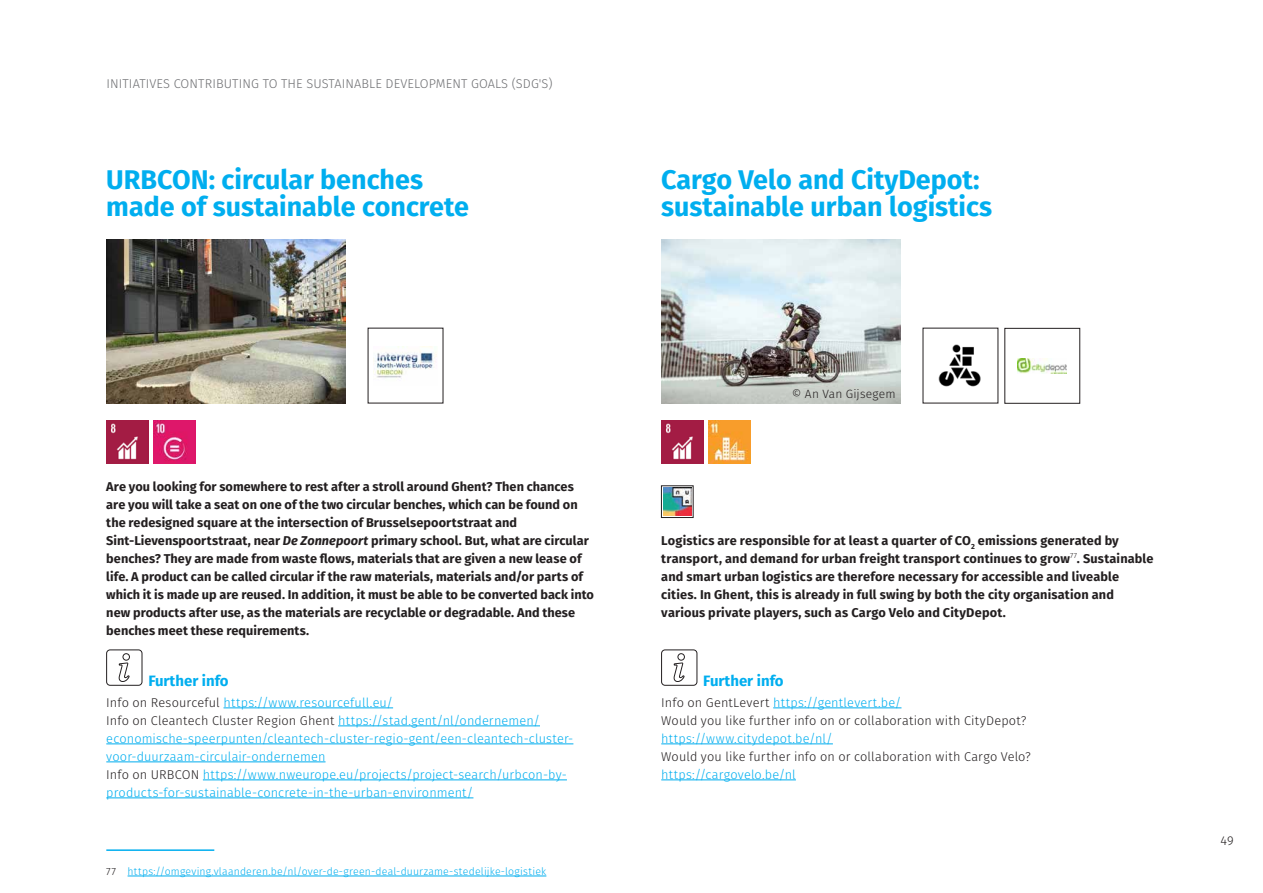
<style>
.page{position:relative;width:1263px;height:893px;background:#fff}
.page>*{position:absolute;margin:0;border:0;box-sizing:border-box;transform-origin:0 0}
.t1{font:700 27px/27px "Fira Sans";color:#00aeef}
.t2{font:700 15px "Fira Sans";color:#00aeef}
.t3{font:700 12.75px/18px "Fira Sans";letter-spacing:.005em;color:#231f20}
.t4{font:300 12.75px/18px "Fira Sans";letter-spacing:.01em;color:#00aeef}
.t5{font:300 12.75px/18px "Fira Sans";letter-spacing:.01em;color:#231f20}
.t6{font:300 12.75px "Fira Sans";letter-spacing:.01em;color:#6c6d70}
.t7{font:300 12px "Fira Sans";letter-spacing:.015em;color:#231f20}
.t8{font:300 10.5px "Fira Sans";letter-spacing:.02em;color:#00aeef}
.s1{font-style:italic}
.s2{color:#231f20}
.s3{color:#00aeef}
</style>
<div class="page">
<hr style="left:223px;top:707px;width:170px;height:1px;background:#00aeef">
<hr style="left:338px;top:725px;width:202px;height:1px;background:#00aeef">
<hr style="left:106px;top:743px;width:467px;height:1px;background:#00aeef">
<hr style="left:106px;top:761px;width:219px;height:1px;background:#00aeef">
<hr style="left:203px;top:779px;width:364px;height:1px;background:#00aeef">
<hr style="left:106px;top:797px;width:367px;height:1px;background:#00aeef">
<img style="left:106px;top:421px;width:43px;height:42px">
<img style="left:153px;top:421px;width:43px;height:42px">
<svg style="left:118px;top:662px;width:12px;height:20px"></svg>
<div style="left:123px;top:653px;width:7px;height:7px;border:1px solid #231f20;border-radius:50%"></div>
<div style="left:106px;top:650px;width:36px;height:36px;border:1px solid #231f20;border-radius:4px"></div>
<hr style="left:106px;top:849px;width:108px;height:2px;background:#00aeef">
<hr style="left:128px;top:876px;width:418px;height:1px;background:#00aeef">
<hr style="left:773px;top:707px;width:128px;height:1px;background:#00aeef">
<hr style="left:661px;top:743px;width:172px;height:1px;background:#00aeef">
<hr style="left:661px;top:779px;width:135px;height:1px;background:#00aeef">
<img style="left:661px;top:421px;width:43px;height:42px">
<img style="left:708px;top:421px;width:43px;height:42px">
<img style="left:663px;top:488px;width:28px;height:28px">
<div style="left:661px;top:486px;width:32px;height:32px;border:1px solid #231f20"></div>
<svg style="left:673px;top:662px;width:12px;height:20px"></svg>
<div style="left:678px;top:653px;width:7px;height:7px;border:1px solid #231f20;border-radius:50%"></div>
<div style="left:661px;top:650px;width:36px;height:36px;border:1px solid #231f20;border-radius:4px"></div>
<img style="left:106px;top:239px;width:240px;height:164px">
<img style="left:373px;top:346px;width:64px;height:32px">
<img style="left:661px;top:239px;width:240px;height:164px">
<img style="left:938px;top:344px;width:43px;height:43px">
<img style="left:1017px;top:359px;width:49px;height:15px">
<p class="t6" style="left:106px;top:75px;width:448px">INITIATIVES CONTRIBUTING TO THE SUSTAINABLE DEVELOPMENT GOALS (SDG'S)</p>
<h1 class="t1" style="left:106px;top:164px;width:364px">URBCON: circular benches made of sustainable concrete</h1>
<h1 class="t1" style="left:661px;top:164px;width:332px">Cargo Velo and CityDepot: sustainable urban logistics</h1>
<p class="t3" style="left:106px;top:476px;width:489px">Are you looking for somewhere to rest after a stroll around Ghent? Then chances are you will take a seat on one of the two circular benches, which can be found on the redesigned square at the intersection of Brusselsepoortstraat and Sint-Lievenspoortstraat, near <span class="s1">De Zonnepoort</span> primary school. But, what are circular benches? They are made from waste flows, materials that are given a new lease of life. A product can be called circular if the raw materials, materials and/or parts of which it is made up are reused. In addition, it must be able to be converted back into new products after use, as the materials are recyclable or degradable. And these benches meet these requirements.</p>
<p class="t2" style="left:148px;top:668px;width:82px">Further info</p>
<p class="t4" style="left:106px;top:693px;width:469px"><span class="s2">Info on Resourceful</span> https://www.resourcefull.eu/<br><span class="s2">Info on Cleantech Cluster Region Ghent</span> https://stad.gent/nl/ondernemen/ economische-speerpunten/cleantech-cluster-regio-gent/een-cleantech-cluster&shy;voor-duurzaam-circulair-ondernemen<br><span class="s2">Info on URBCON</span> https://www.nweurope.eu/projects/project-search/urbcon-by&shy;products-for-sustainable-concrete-in-the-urban-environment/</p>
<p class="t8" style="left:106px;top:864px;width:442px"><span class="s2">77</span> https://omgeving.vlaanderen.be/nl/over-de-green-deal-duurzame-stedelijke-logistiek</p>
<p class="t7" style="left:792px;top:386px;width:105px">© An Van Gijsegem</p>
<p class="t3" style="left:661px;top:530px;width:494px">Logistics are responsible for at least a quarter of CO<sub>2</sub> emissions generated by transport, and demand for urban freight transport continues to grow<sup>77</sup>. Sustainable and smart urban logistics are therefore necessary for accessible and liveable cities. In Ghent, this is already in full swing by both the city organisation and various private players, such as Cargo Velo and CityDepot.</p>
<p class="t2" style="left:703px;top:668px;width:82px">Further info</p>
<p class="t5" style="left:661px;top:693px;width:367px">Info on GentLevert <span class="s3">https://gentlevert.be/<br></span>Would you like further info on or collaboration with CityDepot?</p>
<p class="t4" style="left:661px;top:729px;width:173px">https://www.citydepot.be/nl/</p>
<p class="t5" style="left:661px;top:747px;width:371px">Would you like further info on or collaboration with Cargo Velo?</p>
<p class="t4" style="left:661px;top:765px;width:136px">https://cargovelo.be/nl</p>
<p class="t5" style="left:1220px;top:831px;width:15px">49</p>
</div>
